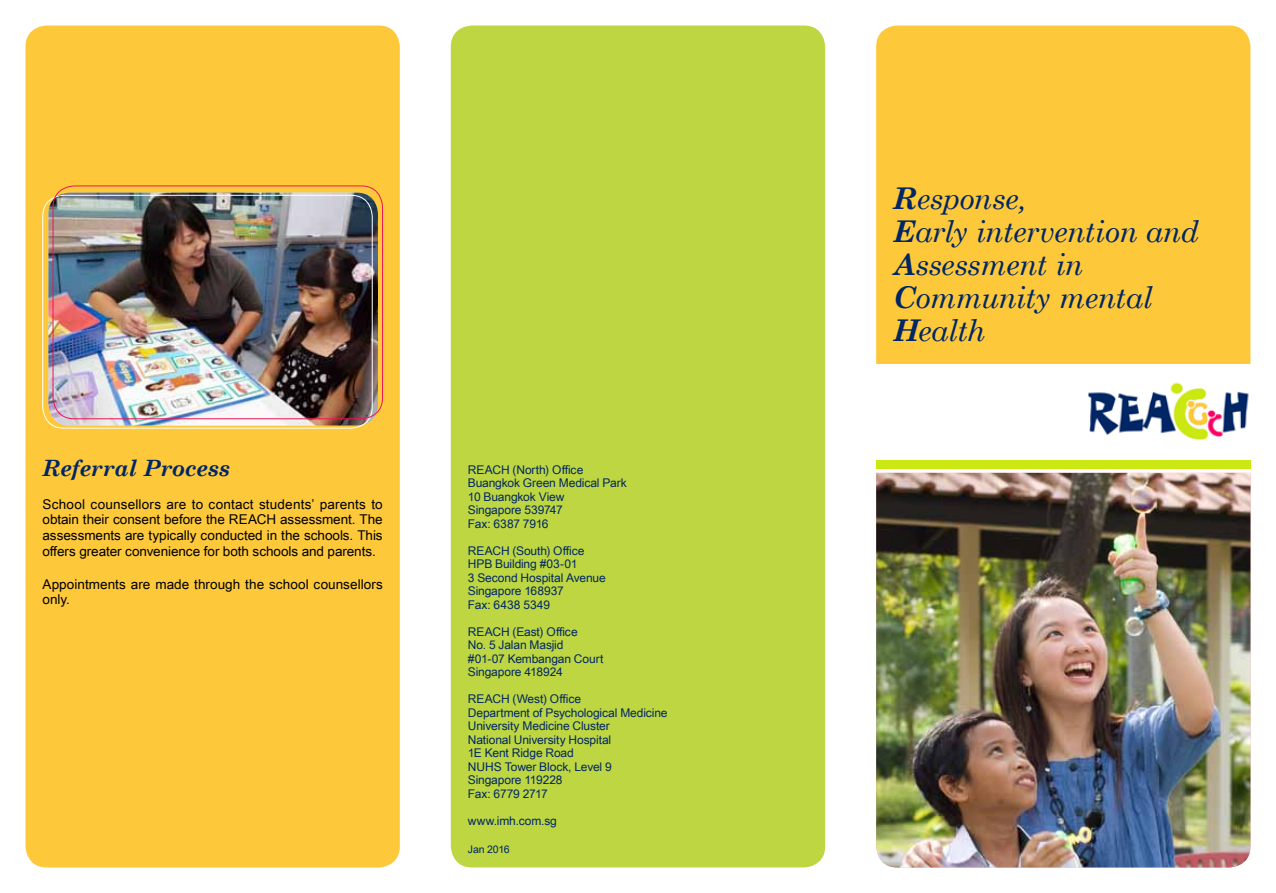
<style>
.page{position:relative;width:1276px;height:893px;background:#fff}
.page>*{position:absolute;margin:0;border:0;box-sizing:border-box;transform-origin:0 0}
.t1{font:italic 30px/33px "Century Schoolbook";letter-spacing:-.02em;color:#002665}
.t2{font:italic 700 22.5px "Century Schoolbook";letter-spacing:-.01em;color:#002665}
.t3{font:13.5px/15.8px "Arial Unicode MS";color:#000;text-align:justify}
.t4{font:12px/13.5px "Arial Unicode MS";letter-spacing:-.01em;color:#002665}
.t5{font:10.5px "Arial Unicode MS";letter-spacing:-.01em;color:#002665}
.s1{font-weight:700}
</style>
<div class="page">
<div style="left:876px;top:460px;width:374px;height:8px;background:#cbe812"></div>
<img style="left:1088px;top:382px;width:161px;height:59px">
<div style="left:876px;top:26px;width:374px;height:338px;background:#fdc83a"></div>
<div style="left:451px;top:26px;width:374px;height:841px;background:#bdd641;border-radius:21px"></div>
<div style="left:26px;top:26px;width:374px;height:841px;background:#fdc83a;border-radius:21px"></div>
<img style="left:876px;top:473px;width:374px;height:394px">
<img style="left:48px;top:193px;width:330px;height:232px">
<div style="left:42px;top:195px;width:330px;height:233px;border:1px solid #fff;border-radius:21px"></div>
<div style="left:53px;top:186px;width:330px;height:233px;border:1px solid #ed1556;border-radius:21px"></div>
<h2 class="t2" style="left:43px;top:451px;width:189px">Referral Process</h2>
<p class="t3" style="left:43px;top:496px;width:342px">School counsellors are to contact students’ parents to obtain their consent before the REACH assessment. The assessments are typically conducted in the schools. This offers greater convenience for both schools and parents.</p>
<p class="t3" style="left:43px;top:576px;width:342px">Appointments are made through the school counsellors only.</p>
<p class="t4" style="left:468px;top:463px;width:160px">REACH (North) Office<br>Buangkok Green Medical Park<br>10 Buangkok View<br>Singapore 539747<br>Fax: 6387 7916</p>
<p class="t4" style="left:468px;top:544px;width:139px">REACH (South) Office<br>HPB Building #03-01<br>3 Second Hospital Avenue<br>Singapore 168937<br>Fax: 6438 5349</p>
<p class="t4" style="left:468px;top:625px;width:137px">REACH (East) Office<br>No. 5 Jalan Masjid #01-07 Kembangan Court<br>Singapore 418924</p>
<p class="t4" style="left:468px;top:692px;width:201px">REACH (West) Office<br>Department of Psychological Medicine<br>University Medicine Cluster<br>National University Hospital<br>1E Kent Ridge Road<br>NUHS Tower Block, Level 9<br>Singapore 119228<br>Fax: 6779 2717</p>
<p class="t4" style="left:468px;top:814px;width:91px">www.imh.com.sg</p>
<p class="t5" style="left:468px;top:842px;width:43px">Jan 2016</p>
<h1 class="t1" style="left:893px;top:181px;width:307px"><span class="s1">R</span>esponse,<br><span class="s1">E</span>arly intervention and<br><span class="s1">A</span>ssessment in<br><span class="s1">C</span>ommunity mental<br><span class="s1">H</span>ealth</h1>
</div>
